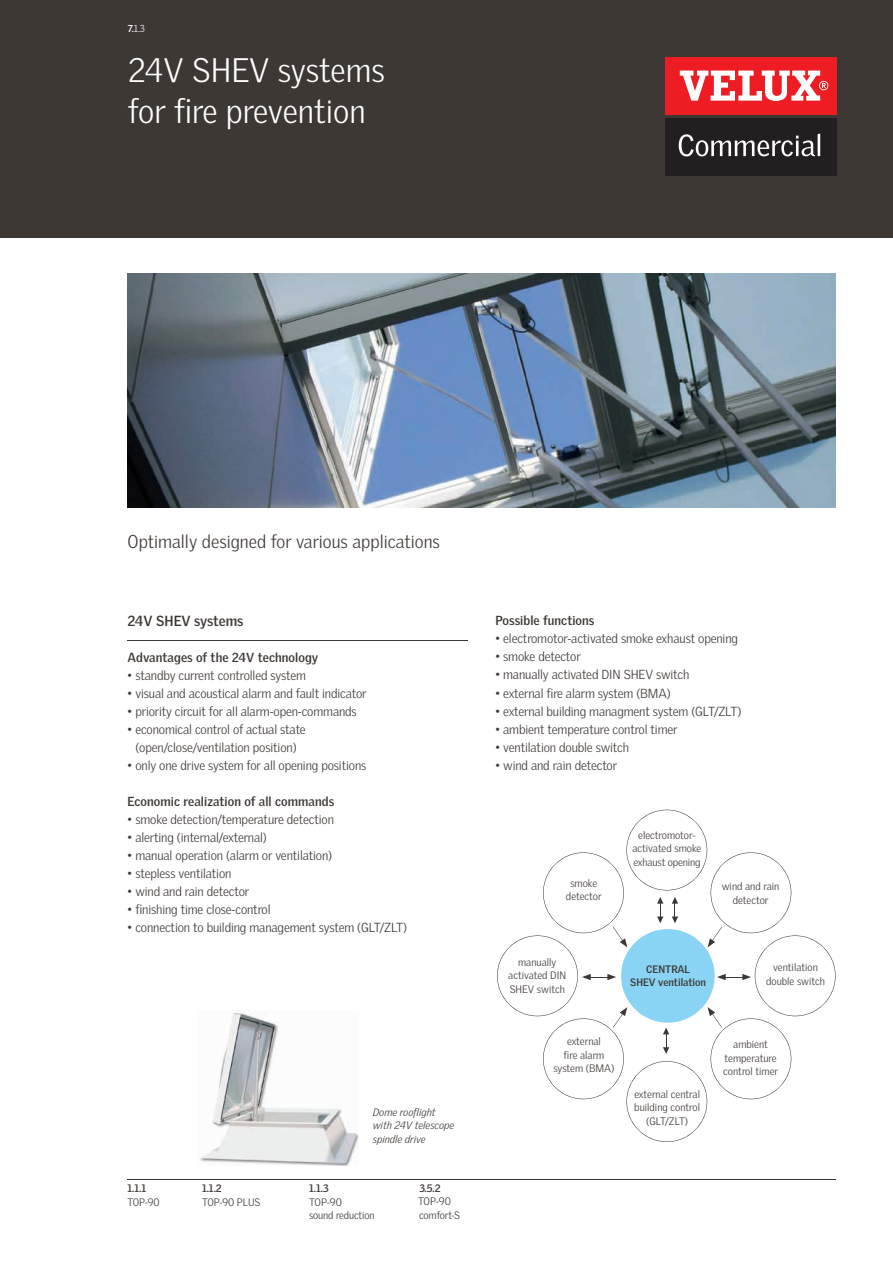
<style>
.page{position:relative;width:893px;height:1263px;background:#fff}
.page>*{position:absolute;margin:0;border:0;box-sizing:border-box;transform-origin:0 0}
.t1{font:300 33px/40.5px "Velux Gothic";color:#fff}
.t2{font:300 18px "Velux Gothic";color:#3e3835}
.t3{font:700 14.25px "Velux Gothic";letter-spacing:-.005em;color:#3e3835}
.t4{font:300 12.75px/18px "Velux Gothic";letter-spacing:-.01em;color:#3e3835;text-align:center}
.t5{font:700 12.75px "Velux Gothic";letter-spacing:.005em;color:#3e3835}
.t6{font:300 10.5px/13.5px "Velux Gothic";color:#3e3835;text-align:center}
.t7{font:700 10.5px/13.5px "Velux Gothic";color:#3e3835;text-align:center}
.t8{font:italic 300 10.5px/13.5px "Velux Gothic";color:#3e3835}
.t9{font:300 9.75px "Velux Gothic";color:#fff}
.s1{font-weight:700}
</style>
<div class="page">
<img style="left:128px;top:273px;width:708px;height:234px">
<img style="left:200px;top:1012px;width:159px;height:154px">
<hr style="left:128px;top:640px;width:340px;height:1px;background:#3e3835">
<svg style="left:497px;top:810px;width:339px;height:332px"></svg>
<hr style="left:128px;top:1179px;width:708px;height:1px;background:#3e3835">
<div style="left:0;top:0;width:893px;height:237px;background:#3e3835"></div>
<div style="left:665px;top:57px;width:171px;height:57px;background:#ee1d23"></div>
<svg style="left:680px;top:71px;width:148px;height:30px"></svg>
<div style="left:665px;top:118px;width:171px;height:57px;background:#231f20"></div>
<svg style="left:679px;top:134px;width:141px;height:22px"></svg>
<p class="t9" style="left:128px;top:23px;width:19px"><span class="s1">7.</span>1.3</p>
<h1 class="t1" style="left:128px;top:50px;width:258px">24V SHEV systems for fire prevention</h1>
<h2 class="t2" style="left:128px;top:531px;width:314px">Optimally designed for various applications</h2>
<p class="t3" style="left:128px;top:612px;width:117px">24V SHEV systems</p>
<p class="t5" style="left:128px;top:650px;width:192px">Advantages of the 24V technology</p>
<p class="t4" style="left:128px;top:666px;width:180px">• standby current controlled system</p>
<p class="t4" style="left:128px;top:684px;width:240px">• visual and acoustical alarm and fault indicator</p>
<p class="t4" style="left:128px;top:702px;width:231px">• priority circuit for all alarm-open-commands</p>
<p class="t4" style="left:128px;top:720px;width:180px">• economical control of actual state (open/close/ventilation position)</p>
<p class="t4" style="left:128px;top:756px;width:240px">• only one drive system for all opening positions</p>
<p class="t5" style="left:128px;top:794px;width:208px">Economic realization of all commands</p>
<p class="t4" style="left:128px;top:810px;width:208px">• smoke detection/temperature detection</p>
<p class="t4" style="left:128px;top:828px;width:141px">• alerting (internal/external)</p>
<p class="t4" style="left:128px;top:846px;width:206px">• manual operation (alarm or ventilation)</p>
<p class="t4" style="left:128px;top:864px;width:105px">• stepless ventilation</p>
<p class="t4" style="left:128px;top:882px;width:123px">• wind and rain detector</p>
<p class="t4" style="left:128px;top:900px;width:144px">• finishing time close-control</p>
<p class="t4" style="left:128px;top:918px;width:281px">• connection to building management system (GLT/ZLT)</p>
<p class="t7" style="left:128px;top:1181px;width:20px">1.1.1</p>
<p class="t6" style="left:128px;top:1195px;width:34px">TOP-90</p>
<p class="t7" style="left:202px;top:1181px;width:21px">1.1.2</p>
<p class="t6" style="left:202px;top:1195px;width:60px">TOP-90 PLUS</p>
<p class="t8" style="left:373px;top:1105px;width:83px">Dome rooflight with 24V telescope spindle drive</p>
<p class="t7" style="left:309px;top:1181px;width:21px">1.1.3</p>
<p class="t6" style="left:309px;top:1195px;width:67px;text-align:left">TOP-90<br>sound reduction</p>
<p class="t7" style="left:419px;top:1181px;width:23px">3.5.2</p>
<p class="t6" style="left:418px;top:1194px;width:44px;line-height:14.1px;text-align:left">TOP-90 comfort-S</p>
<p class="t5" style="left:495px;top:613px;width:101px">Possible functions</p>
<p class="t4" style="left:495px;top:630px;width:244px">• electromotor-activated smoke exhaust opening</p>
<p class="t4" style="left:495px;top:648px;width:87px">• smoke detector</p>
<p class="t4" style="left:495px;top:666px;width:195px">• manually activated DIN SHEV switch</p>
<p class="t4" style="left:495px;top:684px;width:177px">• external fire alarm system (BMA)</p>
<p class="t4" style="left:495px;top:702px;width:247px">• external building managment system (GLT/ZLT)</p>
<p class="t4" style="left:495px;top:720px;width:184px">• ambient temperature control timer</p>
<p class="t4" style="left:495px;top:738px;width:135px">• ventilation double switch</p>
<p class="t4" style="left:495px;top:756px;width:123px">• wind and rain detector</p>
<p class="t6" style="left:566px;top:876px;width:37px">smoke detector</p>
<p class="t6" style="left:632px;top:828px;width:70px">electromotor&shy;activated smoke exhaust opening</p>
<p class="t6" style="left:722px;top:880px;width:59px">wind and rain detector</p>
<p class="t6" style="left:508px;top:955px;width:60px">manually activated DIN<br>SHEV switch</p>
<p class="t7" style="left:630px;top:962px;width:77px">CENTRAL<br>SHEV ventilation</p>
<p class="t6" style="left:553px;top:1034px;width:63px">external<br>fire alarm system (BMA)</p>
<p class="t6" style="left:634px;top:1087px;width:67px">external central building control (GLT/ZLT)</p>
<p class="t6" style="left:766px;top:960px;width:60px">ventilation double switch</p>
<p class="t6" style="left:723px;top:1037px;width:56px">ambient temperature control timer</p>
</div>
